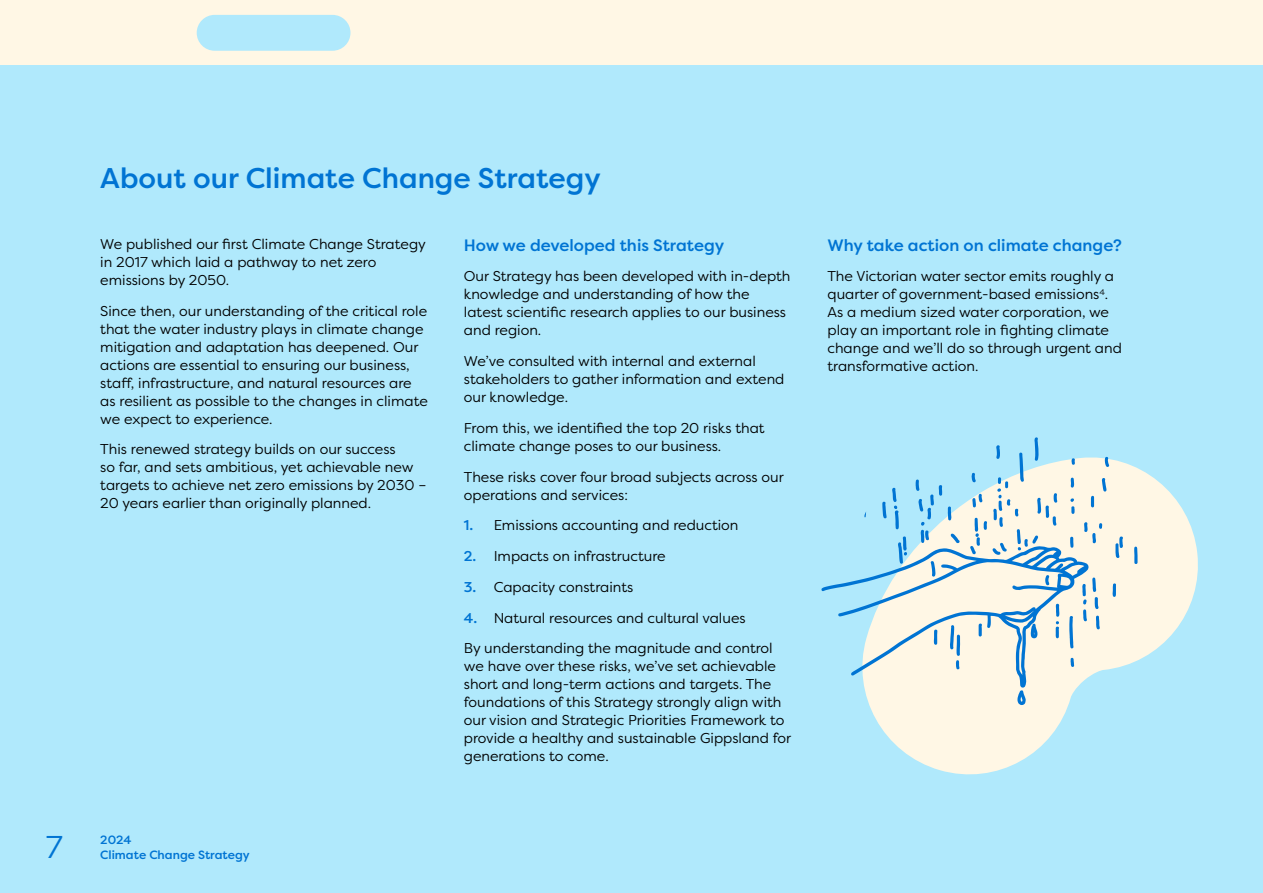
<style>
.page{position:relative;width:1263px;height:893px;background:#fff}
.page>*{position:absolute;margin:0;border:0;box-sizing:border-box;transform-origin:0 0}
.t1{font:31.5px "Filson Pro";color:#0074d3}
.t2{font:500 28.5px "Filson Pro";color:#0074d3}
.t3{font:500 16.5px "Filson Pro";color:#0074d3}
.t4{font:14.25px/18px "Filson Pro";color:#000}
.t5{font:500 12px "Filson Pro";color:#0074d3}
.s1{font-weight:500;color:#0074d3}
</style>
<div class="page">
<div style="left:0;top:40px;width:1263px;height:853px;background:#b0e9fc"></div>
<svg style="left:869px;top:462px;width:329px;height:313px;fill:#fff7e5"></svg>
<svg style="left:1134px;top:547px;width:3px;height:17px"></svg>
<svg style="left:821px;top:437px;width:302px;height:268px"></svg>
<div style="left:0;top:0;width:1263px;height:65px;background:#fff7e5"></div>
<div style="left:197px;top:15px;width:153px;height:36px;background:#b0e9fc;border-radius:18px"></div>
<h1 class="t1" style="left:46px;top:826px;width:18px">7</h1>
<h2 class="t2" style="left:100px;top:158px;width:502px">About our Climate Change Strategy</h2>
<p class="t4" style="left:100px;top:234px;width:327px">We published our first Climate Change Strategy in 2017 which laid a pathway to net zero emissions by 2050.</p>
<p class="t4" style="left:100px;top:301px;width:329px">Since then, our understanding of the critical role that the water industry plays in climate change mitigation and adaptation has deepened. Our actions are essential to ensuring our business, staff, infrastructure, and natural resources are as resilient as possible to the changes in climate we expect to experience.</p>
<p class="t4" style="left:100px;top:440px;width:328px">This renewed strategy builds on our success<br>so far, and sets ambitious, yet achievable new targets to achieve net zero emissions by 2030 – 20 years earlier than originally planned.</p>
<p class="t5" style="left:100px;top:831px;width:33px">2024</p>
<p class="t5" style="left:100px;top:846px;width:151px">Climate Change Strategy</p>
<p class="t3" style="left:464px;top:233px;width:262px">How we developed this Strategy</p>
<p class="t4" style="left:464px;top:267px;width:328px">Our Strategy has been developed with in-depth knowledge and understanding of how the latest scientific research applies to our business and region.</p>
<p class="t4" style="left:464px;top:352px;width:322px">We’ve consulted with internal and external stakeholders to gather information and extend our knowledge.</p>
<p class="t4" style="left:464px;top:418px;width:302px">From this, we identified the top 20 risks that climate change poses to our business.</p>
<p class="t4" style="left:464px;top:467px;width:321px">These risks cover four broad subjects across our operations and services:</p>
<p class="t4" style="left:464px;top:516px;width:276px"><span class="s1">1.</span> Emissions accounting and reduction</p>
<p class="t4" style="left:464px;top:547px;width:203px"><span class="s1">2.</span> Impacts on infrastructure</p>
<p class="t4" style="left:464px;top:577px;width:171px"><span class="s1">3.</span> Capacity constraints</p>
<p class="t4" style="left:464px;top:602px;width:310px;line-height:30.8px"><span class="s1">4.</span> Natural resources and cultural values<br>By understanding the magnitude and control</p>
<p class="t4" style="left:464px;top:657px;width:329px">we have over these risks, we’ve set achievable short and long-term actions and targets. The foundations of this Strategy strongly align with our vision and Strategic Priorities Framework to provide a healthy and sustainable Gippsland for generations to come.</p>
<p class="t3" style="left:827px;top:233px;width:296px">Why take action on climate change?</p>
<p class="t4" style="left:827px;top:267px;width:296px">The Victorian water sector emits roughly a quarter of government-based emissions<sup>4</sup>.<br>As a medium sized water corporation, we play an important role in fighting climate change and we’ll do so through urgent and transformative action.</p>
</div>
